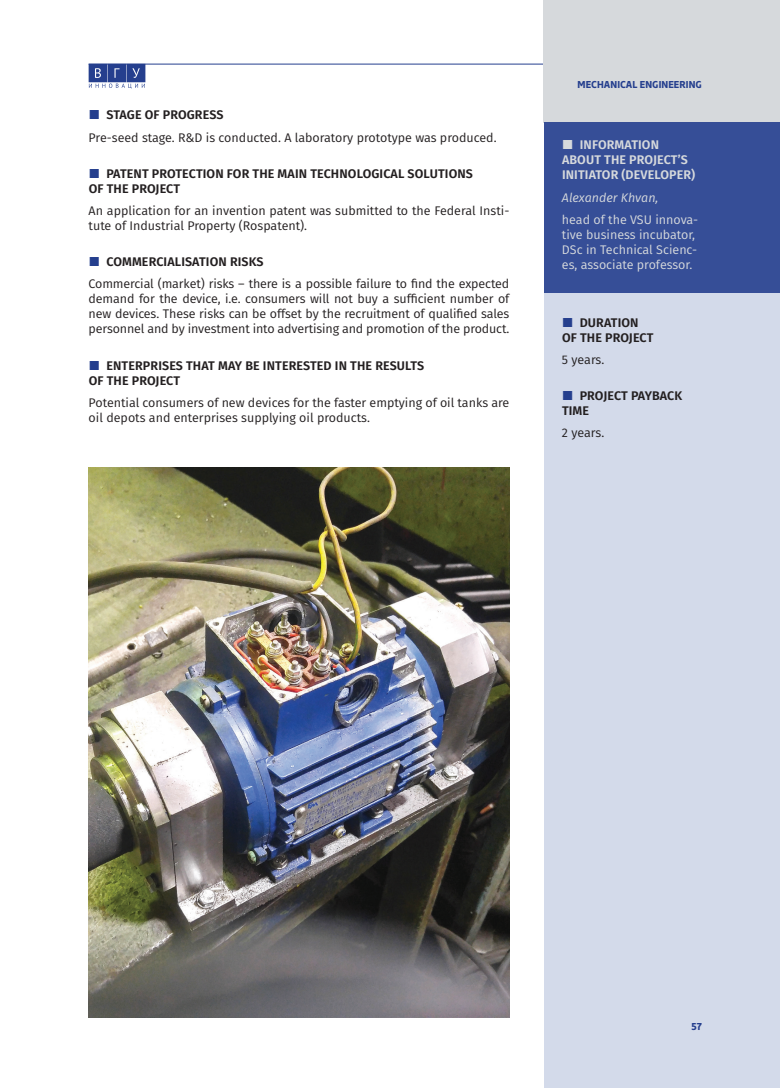
<style>
.page{position:relative;width:780px;height:1088px;background:#fff}
.page>*{position:absolute;margin:0;border:0;box-sizing:border-box;transform-origin:0 0}
.Текст_широкий{font:12.5px/15px "Fira Sans";color:#231f20}
.t1{font:600 12.5px/15px "Fira Sans";letter-spacing:.01em;color:#231f20}
.Текст_узкий_серый{font:12.5px/15px "Fira Sans";color:#d6d9dc}
.t2{font:600 12.5px/15px "Fira Sans";letter-spacing:.01em;color:#d6d9dc}
.Текст_узкий_серый-2{font:italic 12.5px "Fira Sans";color:#d6d9dc}
.t3{font:700 10px "Webnar";letter-spacing:.01em;color:#253f8e}
</style>
<div class="page">
<hr style="left:89px;top:64px;width:577px;height:1px;background:#253f8e">
<div style="left:544px;top:0;width:236px;height:1088px;background:#d3daea"></div>
<div style="left:543px;top:0;width:237px;height:123px;background:#d6d9dc"></div>
<svg style="left:89px;top:64px;width:56px;height:25px"></svg>
<div style="left:544px;top:123px;width:236px;height:170px;background:#364e97"></div>
<img style="left:89px;top:468px;width:420px;height:549px">
<p class="t1" style="left:106px;top:107px;width:118px">STAGE OF PROGRESS</p>
<p class="Текст_широкий" style="left:89px;top:129px;width:409px">Pre-seed stage. R&amp;D is conducted. A laboratory prototype was produced.</p>
<p class="t1" style="left:89px;top:165px;width:386px;text-indent:18px">PATENT PROTECTION FOR THE MAIN TECHNOLOGICAL SOLUTIONS<br>OF THE PROJECT</p>
<p class="Текст_широкий" style="left:89px;top:203px;width:422px">An application for an invention patent was submitted to the Federal Insti&shy;tute of Industrial Property (Rospatent).</p>
<p class="t1" style="left:106px;top:253px;width:159px">COMMERCIALISATION RISKS</p>
<p class="Текст_широкий" style="left:89px;top:276px;width:422px;text-align:justify">Commercial (market) risks – there is a possible failure to find the expected demand for the device, i.e. consumers will not buy a sufficient number of new devices. These risks can be offset by the recruitment of qualified sales personnel and by investment into advertising and promotion of the product.</p>
<p class="t1" style="left:89px;top:357px;width:337px;text-indent:18px">ENTERPRISES THAT MAY BE INTERESTED IN THE RESULTS<br>OF THE PROJECT</p>
<p class="Текст_широкий" style="left:89px;top:394px;width:422px">Potential consumers of new devices for the faster emptying of oil tanks are oil depots and enterprises supplying oil products.</p>
<p class="t3" style="left:577px;top:77px;width:126px">MECHANICAL ENGINEERING</p>
<p class="t2" style="left:562px;top:137px;width:135px;text-indent:18px">INFORMATION<br>ABOUT THE PROJECT’S<br>INITIATOR (DEVELOPER)</p>
<p class="Текст_узкий_серый-2" style="left:562px;top:188px;width:98px">Alexander Khvan,</p>
<p class="Текст_узкий_серый" style="left:562px;top:211px;width:138px">head of the VSU innova&shy;tive business incubator,<br>DSc in Technical Scienc&shy;es, associate professor.</p>
<p class="t1" style="left:562px;top:314px;width:93px;text-align:center">DURATION<br>OF THE PROJECT</p>
<p class="Текст_широкий" style="left:562px;top:352px;width:44px">5 years.</p>
<p class="t1" style="left:562px;top:388px;width:122px;text-indent:18px">PROJECT PAYBACK<br>TIME</p>
<p class="Текст_широкий" style="left:562px;top:425px;width:44px">2 years.</p>
<p class="t3" style="left:691px;top:1019px;width:12px">57</p>
</div>
